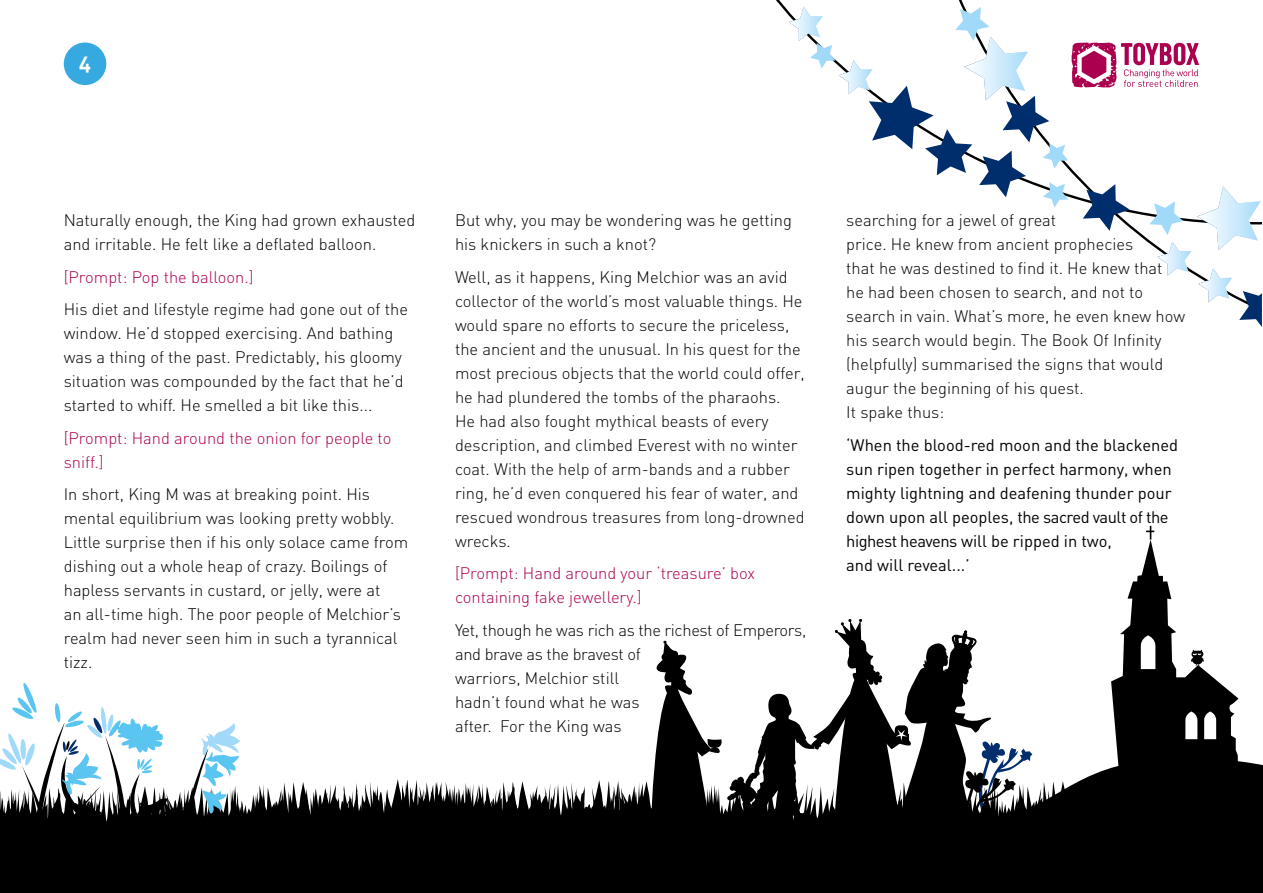
<style>
.page{position:relative;width:1263px;height:893px;background:#fff}
.page>*{position:absolute;margin:0;border:0;box-sizing:border-box;transform-origin:0 0}
.t1{font:21px "DIN Bold Alternate";color:#fff}
.t2{font:300 16.5px/24px "DIN";color:#000}
.t3{font:16.5px/24px "DIN Regular Alternate";color:#000}
.t4{font:300 16.5px/24px "DIN";color:#ab004f}
.t5{font:300 16.5px/24px "DIN";letter-spacing:-.02em;color:#000}
</style>
<div class="page">
<svg style="left:789px;top:7px;width:473px;height:320px"></svg>
<svg style="left:263px;top:779px;width:388px;height:114px;fill:#000"></svg>
<svg style="left:240px;top:785px;width:302px;height:108px;background:#1c1c1c"></svg>
<svg style="left:0;top:682px;width:240px;height:211px"></svg>
<svg style="left:651px;top:526px;width:612px;height:367px"></svg>
<div style="left:64px;top:43px;width:42px;height:42px;background:#36a9e1;border-radius:50%"></div>
<p class="t1" style="left:79px;top:49px;width:14px">4</p>
<p class="t2" style="left:64px;top:207px;width:353px">Naturally enough, the King had grown exhausted and irritable. He felt like a deflated balloon.</p>
<p class="t4" style="left:64px;top:264px;width:191px">[Prompt: Pop the balloon.]</p>
<p class="t2" style="left:64px;top:296px;width:346px">His diet and lifestyle regime had gone out of the window. He’d stopped exercising. And bathing was a thing of the past. Predictably, his gloomy situation was compounded by the fact that he’d started to whiff. He smelled a bit like this...</p>
<p class="t4" style="left:64px;top:425px;width:329px">[Prompt: Hand around the onion for people to sniff.]</p>
<p class="t2" style="left:64px;top:482px;width:346px">In short, King M was at breaking point. His mental equilibrium was looking pretty wobbly.<br>Little surprise then if his only solace came from dishing out a whole heap of crazy. Boilings of hapless servants in custard, or jelly, were at<br>an all-time high. The poor people of Melchior’s realm had never seen him in such a tyrannical tizz.</p>
<p class="t2" style="left:455px;top:208px;width:339px">But why, you may be wondering was he getting his knickers in such a knot?</p>
<p class="t2" style="left:455px;top:264px;width:351px">Well, as it happens, King Melchior was an avid collector of the world’s most valuable things. He would spare no efforts to secure the priceless, the ancient and the unusual. In his quest for the most precious objects that the world could offer, he had plundered the tombs of the pharaohs.<br>He had also fought mythical beasts of every description, and climbed Everest with no winter coat. With the help of arm-bands and a rubber ring, he’d even conquered his fear of water, and rescued wondrous treasures from long-drowned wrecks.</p>
<p class="t4" style="left:455px;top:561px;width:302px">[Prompt: Hand around your ‘treasure’ box containing fake jewellery.]</p>
<p class="t5" style="left:455px;top:617px;width:353px">Yet, though he was rich as the richest of Emperors, and brave as the bravest of<br>warriors, Melchior still<br>hadn’t found what he was<br>after. For the King was</p>
<p class="t2" style="left:846px;top:208px;width:340px">searching for a jewel of great<br>price. He knew from ancient prophecies<br>that he was destined to find it. He knew that<br>he had been chosen to search, and not to search in vain. What’s more, he even knew how his search would begin. The Book Of Infinity (helpfully) summarised the signs that would augur the beginning of his quest.<br>It spake thus:</p>
<p class="t3" style="left:846px;top:432px;width:333px">‘When the blood-red moon and the blackened sun ripen together in perfect harmony, when mighty lightning and deafening thunder pour down upon all peoples, the sacred vault of the highest heavens will be ripped in two,<br>and will reveal...’</p>
</div>
